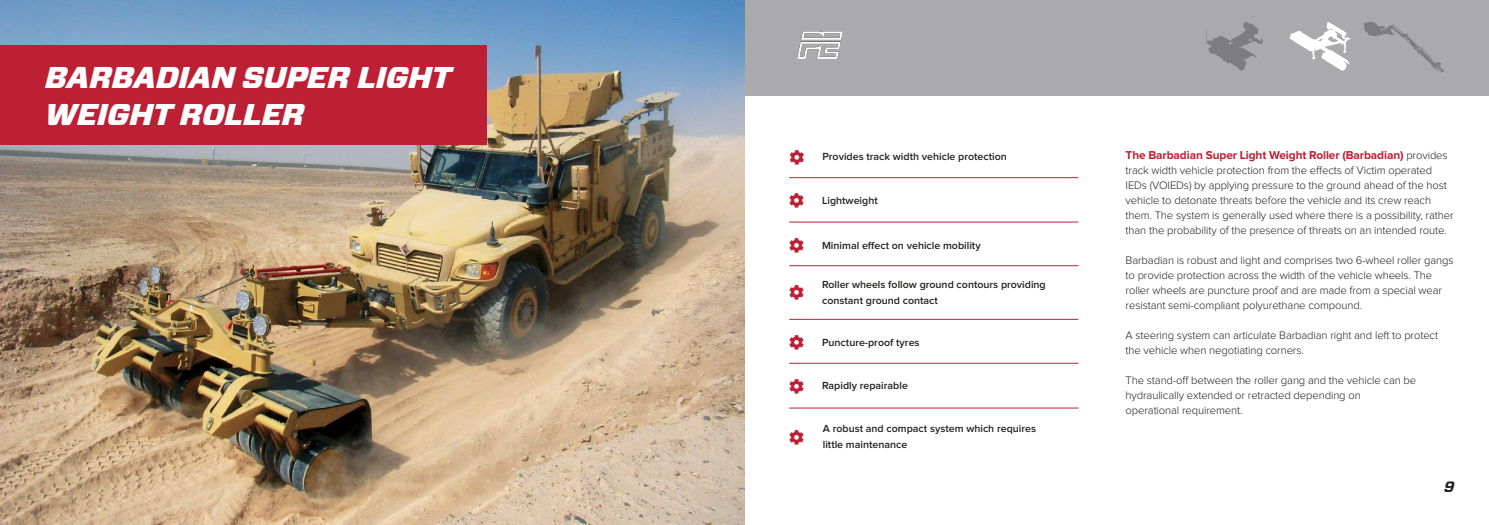
<style>
.page{position:relative;width:1489px;height:525px;background:#fff}
.page>*{position:absolute;margin:0;border:0;box-sizing:border-box;transform-origin:0 0}
.t1{font:italic 900 30px/37.5px "Vitesse Sans";letter-spacing:-.01em;color:#fff}
.t2{font:italic 700 15px "Vitesse Sans";color:#241f1f}
.t3{font:700 11.88px "Proxima Nova";letter-spacing:-.01em;color:#bd2034}
.t4{font:300 11.25px/15px "Proxima Nova";letter-spacing:-.01em;color:#241f1f}
.t5{font:600 10.62px/15.8px "Proxima Nova";color:#241f1f}
.s1{font-weight:300;font-size:11.25px;color:#241f1f}
</style>
<div class="page">
<div style="left:744px;top:0;width:744px;height:96px;background:#aaaaac"></div>
<img style="left:797px;top:31px;width:46px;height:28px">
<img style="left:0;top:0;width:744px;height:524px">
<hr style="left:789px;top:177px;width:289px;height:1px;background:#bd2034">
<hr style="left:789px;top:222px;width:289px;height:1px;background:#bd2034">
<hr style="left:789px;top:265px;width:289px;height:1px;background:#bd2034">
<hr style="left:789px;top:319px;width:289px;height:1px;background:#bd2034">
<hr style="left:789px;top:363px;width:289px;height:1px;background:#bd2034">
<hr style="left:789px;top:407px;width:289px;height:1px;background:#bd2034">
<svg style="left:1364px;top:22px;width:79px;height:51px"></svg>
<svg style="left:1206px;top:22px;width:56px;height:49px"></svg>
<svg style="left:1289px;top:22px;width:61px;height:49px"></svg>
<div style="left:0;top:45px;width:487px;height:99px;background:#bd2034"></div>
<h1 class="t1" style="left:45px;top:59px;width:408px">BARBADIAN SUPER LIGHT<br>WEIGHT ROLLER</h1>
<p class="t5" style="left:822px;top:149px;width:186px">Provides track width vehicle protection</p>
<p class="t5" style="left:822px;top:193px;width:57px">Lightweight</p>
<p class="t5" style="left:822px;top:237px;width:160px">Minimal effect on vehicle mobility</p>
<p class="t5" style="left:822px;top:277px;width:225px">Roller wheels follow ground contours providing constant ground contact</p>
<p class="t5" style="left:822px;top:334px;width:99px">Puncture-proof tyres</p>
<p class="t5" style="left:822px;top:378px;width:87px">Rapidly repairable</p>
<p class="t5" style="left:822px;top:421px;width:215px">A robust and compact system which requires little maintenance</p>
<p class="t3" style="left:1125px;top:149px;width:323px">The Barbadian Super Light Weight Roller (Barbadian) <span class="s1">provides</span></p>
<p class="t4" style="left:1125px;top:163px;width:329px">track width vehicle protection from the effects of Victim operated IEDs (VOIEDs) by applying pressure to the ground ahead of the host vehicle to detonate threats before the vehicle and its crew reach them. The system is generally used where there is a possibility, rather than the probability of the presence of threats on an intended route.</p>
<p class="t4" style="left:1125px;top:253px;width:329px">Barbadian is robust and light and comprises two 6-wheel roller gangs to provide protection across the width of the vehicle wheels. The roller wheels are puncture proof and are made from a special wear resistant semi-compliant polyurethane compound.</p>
<p class="t4" style="left:1125px;top:328px;width:314px">A steering system can articulate Barbadian right and left to protect the vehicle when negotiating corners.</p>
<p class="t4" style="left:1125px;top:373px;width:292px">The stand-off between the roller gang and the vehicle can be hydraulically extended or retracted depending on operational requirement.</p>
<h2 class="t2" style="left:1443px;top:476px;width:12px">9</h2>
</div>
